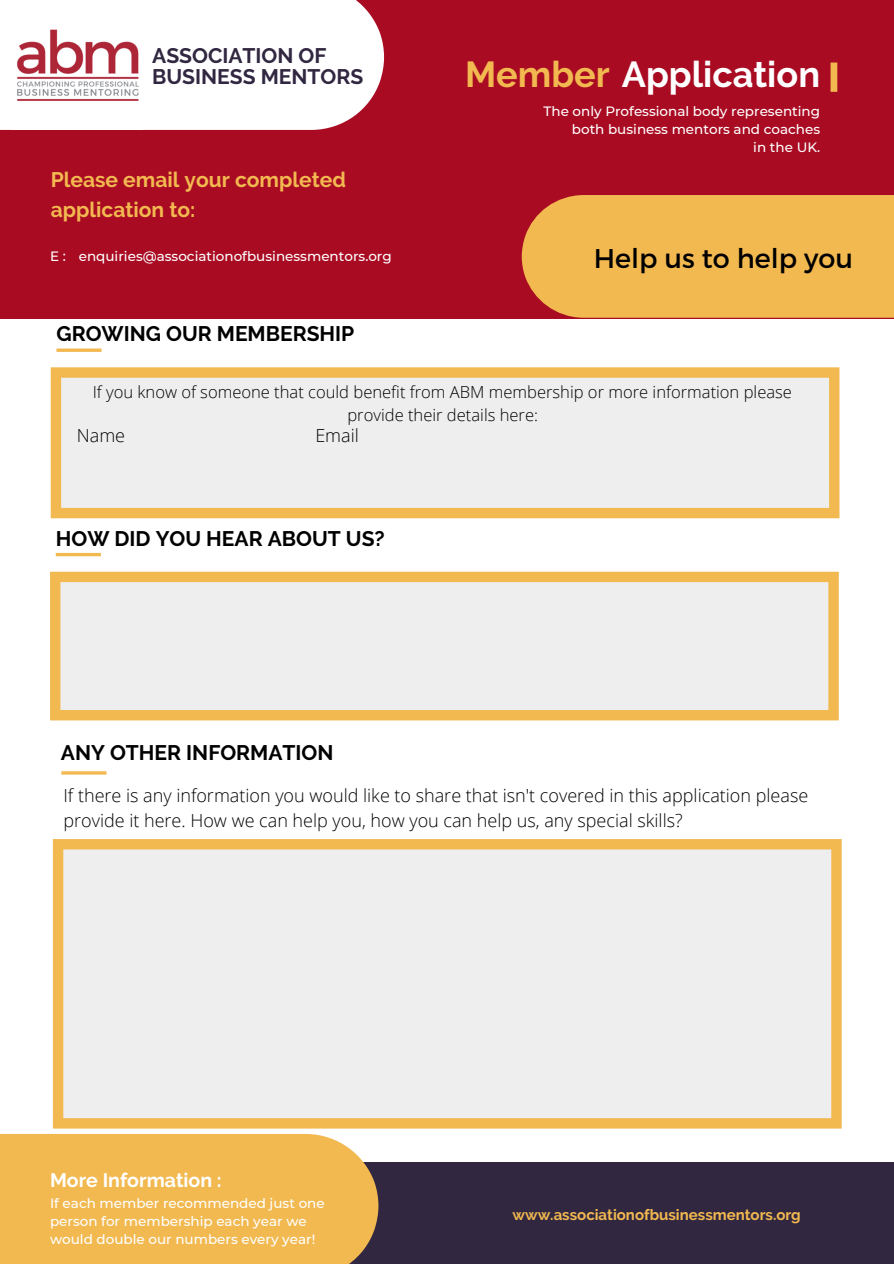
<style>
.page{position:relative;width:894px;height:1264px;background:#fff}
.page>*{position:absolute;margin:0;border:0;box-sizing:border-box;transform-origin:0 0}
.t1{font:700 36px "Raleway";color:#fff}
.t2{font:27px "Montserrat";color:#000}
.t3{font:700 21px "Raleway";color:#000}
.t4{font:700 21px/29.2px "Raleway";color:#f2b950}
.t5{font:700 21px/21.5px "Raleway";color:#312741}
.t6{font:700 19.5px "Raleway";color:#fff}
.t7{font:300 18px/24.8px "Open Sans";color:#000}
.t8{font:300 16.5px/22.8px "Open Sans";color:#000;text-align:center}
.t9{font:700 15px "Raleway";color:#f2b950}
.t10{font:500 13.5px/18px "Montserrat";color:#fff;text-align:right}
.s1{color:#f2b950}
</style>
<div class="page">
<div style="left:0;top:0;width:893px;height:318px;background:#a90b22"></div>
<div style="left:521px;top:195px;width:372px;height:123px;background:#f2b950"></div>
<div style="left:830px;top:63px;width:7px;height:29px;background:#f2b950"></div>
<div style="left:0;top:1161px;width:893px;height:102px;background:#312741"></div>
<div style="left:0;top:1134px;width:378px;height:129px;background:#f2b950"></div>
<div style="left:0;top:0;width:384px;height:130px;background:#fff"></div>
<svg style="left:56px;top:348px;width:45px;height:4px"></svg>
<img style="left:11px;top:0;width:131px;height:129px">
<svg style="left:51px;top:367px;width:788px;height:151px;background:#efe5d5"></svg>
<hr style="left:56px;top:553px;width:45px;height:3px;background:#f2b950">
<svg style="left:50px;top:571px;width:788px;height:149px;background:#efe5d5"></svg>
<hr style="left:61px;top:771px;width:45px;height:3px;background:#f2b950">
<svg style="left:53px;top:839px;width:788px;height:289px;background:#efe9e0"></svg>
<p class="t5" style="left:152px;top:45px;width:212px">ASSOCIATION OF<br>BUSINESS MENTORS</p>
<p class="t4" style="left:51px;top:165px;width:297px">Please email your completed application to:</p>
<p class="t10" style="left:50px;top:247px;width:17px">E :</p>
<p class="t10" style="left:79px;top:247px;width:314px">enquiries@associationofbusinessmentors.org</p>
<p class="t3" style="left:56px;top:321px;width:299px">GROWING OUR MEMBERSHIP</p>
<p class="t1" style="left:465px;top:53px;width:356px"><span class="s1">Member</span> Application</p>
<p class="t10" style="left:543px;top:102px;width:278px">The only Professional body representing both business mentors and coaches</p>
<p class="t10" style="left:753px;top:138px;width:68px">in the UK.</p>
<p class="t2" style="left:593px;top:240px;width:260px">Help us to help you</p>
<p class="t8" style="left:93px;top:380px;width:700px">If you know of someone that could benefit from ABM membership or more information please provide their details here:</p>
<p class="t7" style="left:77px;top:422px;width:50px">Name</p>
<p class="t7" style="left:315px;top:422px;width:45px">Email</p>
<p class="t3" style="left:56px;top:526px;width:330px">HOW DID YOU HEAR ABOUT US?</p>
<p class="t3" style="left:61px;top:740px;width:274px">ANY OTHER INFORMATION</p>
<p class="t7" style="left:63px;top:782px;width:746px">If there is any information you would like to share that isn't covered in this application please provide it here. How we can help you, how you can help us, any special skills?</p>
<p class="t6" style="left:50px;top:1168px;width:173px">More Information :</p>
<p class="t10" style="left:50px;top:1194px;width:276px;text-align:left">If each member recommended just one person for membership each year we would double our numbers every year!</p>
<p class="t9" style="left:512px;top:1205px;width:290px">www.associationofbusinessmentors.org</p>
</div>
